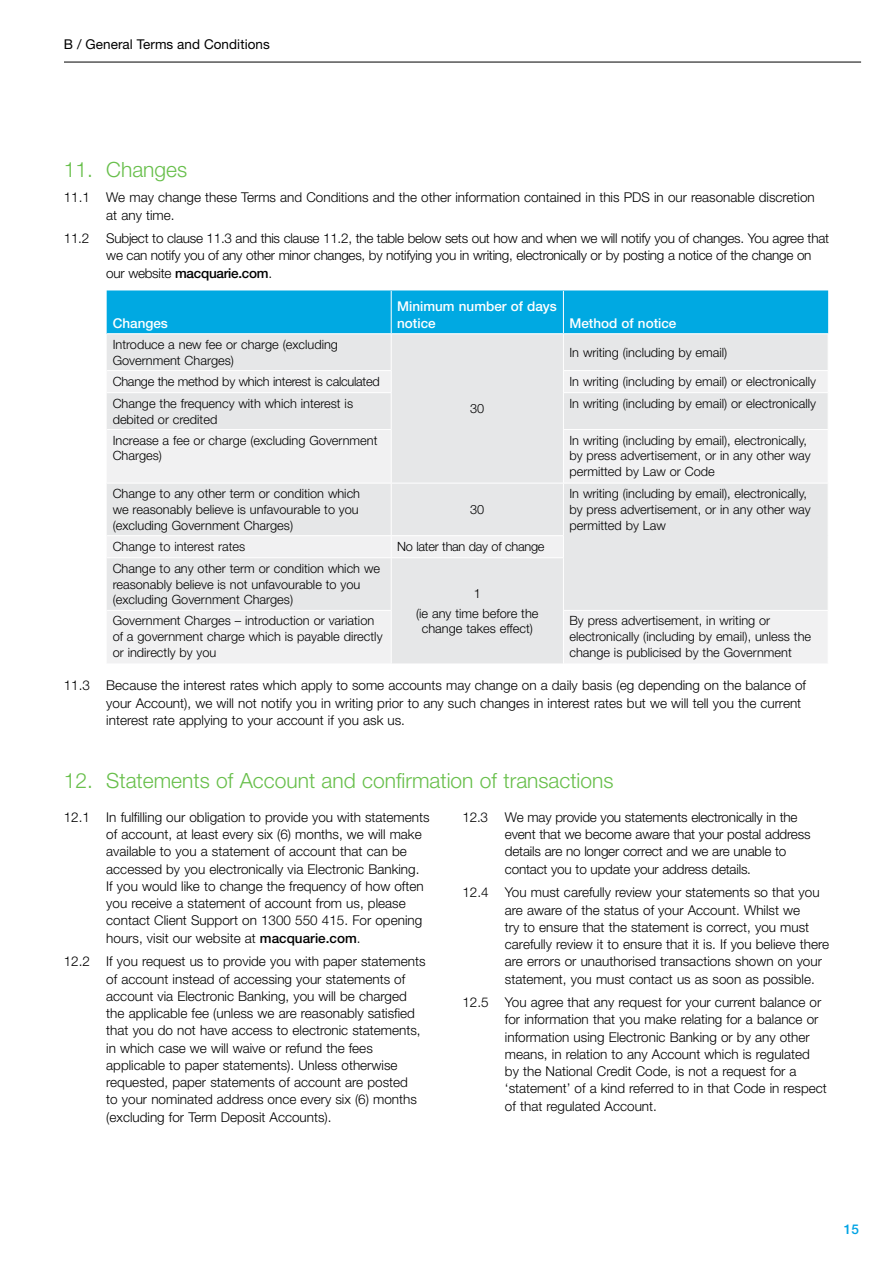
<style>
.page{position:relative;width:893px;height:1263px;background:#fff}
.page>*{position:absolute;margin:0;border:0;box-sizing:border-box;transform-origin:0 0}
.t1{font:300 21px "Helvetica Neue LT Std";color:#68bf4b}
.t2{font:300 13.5px/17.2px "Helvetica Neue LT Std";color:#000}
.t3{font:300 13.5px/17.2px "Helvetica Neue LT Std";letter-spacing:-.02em;color:#000}
.t4{font:500 13.5px/16.5px "Helvetica Neue LT Std";color:#fff}
.t5{font:13.5px "Helvetica Neue LT Std";letter-spacing:.005em;color:#000}
.t6{font:500 13.5px "Helvetica Neue LT Std";color:#00a3e4}
.t7{font:300 12.75px/15.8px "Helvetica Neue LT Std";color:#000}
.t8{font:300 12.75px "Helvetica Neue LT Std";letter-spacing:-.02em;color:#000}
.s1{font-weight:500}
</style>
<div class="page">
<hr style="left:64px;top:62px;width:797px;height:1px;background:#000">
<div style="left:107px;top:290px;width:721px;height:43px;background:#00a9e2"></div>
<div style="left:107px;top:334px;width:721px;height:37px;background:#e6e7e8"></div>
<svg style="left:107px;top:371px;width:721px;height:292px;fill:#e6e7e8"></svg>
<hr style="left:391px;top:291px;width:1px;height:42px;background:#fff">
<hr style="left:563px;top:291px;width:1px;height:42px;background:#fff">
<hr style="left:391px;top:334px;width:1px;height:36px;background:#fff">
<hr style="left:563px;top:334px;width:1px;height:36px;background:#fff">
<hr style="left:107px;top:370px;width:285px;height:1px;background:#fff">
<svg style="left:391px;top:371px;width:1px;height:21px"></svg>
<hr style="left:563px;top:370px;width:265px;height:1px;background:#fff">
<svg style="left:563px;top:371px;width:1px;height:21px"></svg>
<hr style="left:563px;top:392px;width:265px;height:1px;background:#fff">
<hr style="left:563px;top:393px;width:1px;height:36px;background:#fff">
<hr style="left:107px;top:392px;width:285px;height:1px;background:#fff">
<hr style="left:391px;top:393px;width:1px;height:36px;background:#fff">
<hr style="left:107px;top:429px;width:285px;height:1px;background:#fff">
<hr style="left:391px;top:430px;width:1px;height:53px;background:#fff">
<hr style="left:563px;top:429px;width:265px;height:1px;background:#fff">
<hr style="left:563px;top:430px;width:1px;height:53px;background:#fff">
<hr style="left:563px;top:483px;width:265px;height:1px;background:#fff">
<hr style="left:107px;top:483px;width:284px;height:1px;background:#fff">
<hr style="left:391px;top:483px;width:172px;height:1px;background:#fff">
<hr style="left:391px;top:483px;width:1px;height:52px;background:#fff">
<hr style="left:563px;top:483px;width:1px;height:52px;background:#fff">
<hr style="left:107px;top:535px;width:284px;height:1px;background:#fff">
<hr style="left:391px;top:535px;width:173px;height:1px;background:#fff">
<svg style="left:391px;top:536px;width:1px;height:21px"></svg>
<svg style="left:563px;top:536px;width:1px;height:21px"></svg>
<hr style="left:107px;top:557px;width:284px;height:1px;background:#fff">
<hr style="left:391px;top:557px;width:173px;height:1px;background:#fff">
<hr style="left:391px;top:558px;width:1px;height:52px;background:#fff">
<hr style="left:563px;top:558px;width:1px;height:52px;background:#fff">
<hr style="left:107px;top:610px;width:285px;height:1px;background:#fff">
<hr style="left:391px;top:611px;width:1px;height:52px;background:#fff">
<hr style="left:563px;top:610px;width:265px;height:1px;background:#fff">
<hr style="left:563px;top:611px;width:1px;height:52px;background:#fff">
<p class="t5" style="left:64px;top:36px;width:207px">B / General Terms and Conditions</p>
<h1 class="t1" style="left:64px;top:156px;width:125px">11. Changes</h1>
<p class="t2" style="left:106px;top:189px;width:710px;text-indent:-43px">11.1 We may change these Terms and Conditions and the other information contained in this PDS in our reasonable discretion at any time.</p>
<p class="t2" style="left:64px;top:229px;width:27px">11.2</p>
<p class="t3" style="left:106px;top:229px;width:724px">Subject to clause 11.3 and this clause 11.2, the table below sets out how and when we will notify you of changes. You agree that we can notify you of any other minor changes, by notifying you in writing, electronically or by posting a notice of the change on our website <span class="s1">macquarie.com</span>.</p>
<p class="t4" style="left:113px;top:315px;width:57px">Changes</p>
<p class="t4" style="left:397px;top:298px;width:161px">Minimum number of days notice</p>
<p class="t4" style="left:569px;top:315px;width:109px">Method of notice</p>
<p class="t7" style="left:113px;top:336px;width:227px">Introduce a new fee or charge (excluding<br>Government Charges)</p>
<p class="t7" style="left:569px;top:344px;width:159px">In writing (including by email)</p>
<p class="t8" style="left:113px;top:373px;width:269px">Change the method by which interest is calculated</p>
<p class="t7" style="left:569px;top:373px;width:248px">In writing (including by email) or electronically</p>
<p class="t7" style="left:113px;top:395px;width:242px">Change the frequency with which interest is debited or credited</p>
<p class="t7" style="left:569px;top:395px;width:248px">In writing (including by email) or electronically</p>
<p class="t7" style="left:113px;top:432px;width:266px">Increase a fee or charge (excluding Government<br>Charges)</p>
<p class="t7" style="left:569px;top:432px;width:243px">In writing (including by email), electronically, by press advertisement, or in any other way permitted by Law or Code</p>
<p class="t7" style="left:113px;top:485px;width:249px;text-align:justify">Change to any other term or condition which we reasonably believe is unfavourable to you (excluding Government Charges)</p>
<p class="t7" style="left:470px;top:400px;width:16px">30</p>
<p class="t7" style="left:569px;top:485px;width:243px">In writing (including by email), electronically, by press advertisement, or in any other way permitted by Law</p>
<p class="t7" style="left:470px;top:501px;width:16px">30</p>
<p class="t7" style="left:113px;top:538px;width:134px">Change to interest rates</p>
<p class="t8" style="left:397px;top:538px;width:149px">No later than day of change</p>
<p class="t7" style="left:113px;top:560px;width:269px">Change to any other term or condition which we reasonably believe is not unfavourable to you (excluding Government Charges)</p>
<p class="t7" style="left:416px;top:583px;width:124px;line-height:20px;text-align:center">1<br>(ie any time before the</p>
<p class="t7" style="left:422px;top:621px;width:113px">change takes effect)</p>
<p class="t7" style="left:113px;top:613px;width:271px">Government Charges – introduction or variation of a government charge which is payable directly or indirectly by you</p>
<p class="t7" style="left:569px;top:613px;width:243px">By press advertisement, in writing or electronically (including by email), unless the change is publicised by the Government</p>
<p class="t2" style="left:106px;top:677px;width:701px;text-indent:-43px">11.3 Because the interest rates which apply to some accounts may change on a daily basis (eg depending on the balance of your Account), we will not notify you in writing prior to any such changes in interest rates but we will tell you the current interest rate applying to your account if you ask us.</p>
<h1 class="t1" style="left:64px;top:767px;width:551px">12. Statements of Account and confirmation of transactions</h1>
<p class="t2" style="left:106px;top:808px;width:325px;text-indent:-43px">12.1 In fulfilling our obligation to provide you with statements of account, at least every six (6) months, we will make available to you a statement of account that can be accessed by you electronically via Electronic Banking.<br>If you would like to change the frequency of how often you receive a statement of account from us, please contact Client Support on 1300 550 415. For opening hours, visit our website at <span class="s1">macquarie.com</span>.</p>
<p class="t2" style="left:106px;top:952px;width:321px;text-indent:-43px">12.2 If you request us to provide you with paper statements of account instead of accessing your statements of account via Electronic Banking, you will be charged the applicable fee (unless we are reasonably satisfied that you do not have access to electronic statements, in which case we will waive or refund the fees applicable to paper statements). Unless otherwise requested, paper statements of account are posted<br>to your nominated address once every six (6) months (excluding for Term Deposit Accounts).</p>
<p class="t2" style="left:505px;top:808px;width:307px;text-indent:-43px">12.3 We may provide you statements electronically in the event that we become aware that your postal address details are no longer correct and we are unable to contact you to update your address details.</p>
<p class="t2" style="left:505px;top:883px;width:326px;text-indent:-43px">12.4 You must carefully review your statements so that you are aware of the status of your Account. Whilst we<br>try to ensure that the statement is correct, you must carefully review it to ensure that it is. If you believe there are errors or unauthorised transactions shown on your statement, you must contact us as soon as possible.</p>
<p class="t2" style="left:505px;top:993px;width:323px;text-indent:-43px">12.5 You agree that any request for your current balance or for information that you make relating for a balance or information using Electronic Banking or by any other means, in relation to any Account which is regulated by the National Credit Code, is not a request for a ‘statement’ of a kind referred to in that Code in respect of that regulated Account.</p>
<p class="t6" style="left:844px;top:1221px;width:17px">15</p>
</div>
